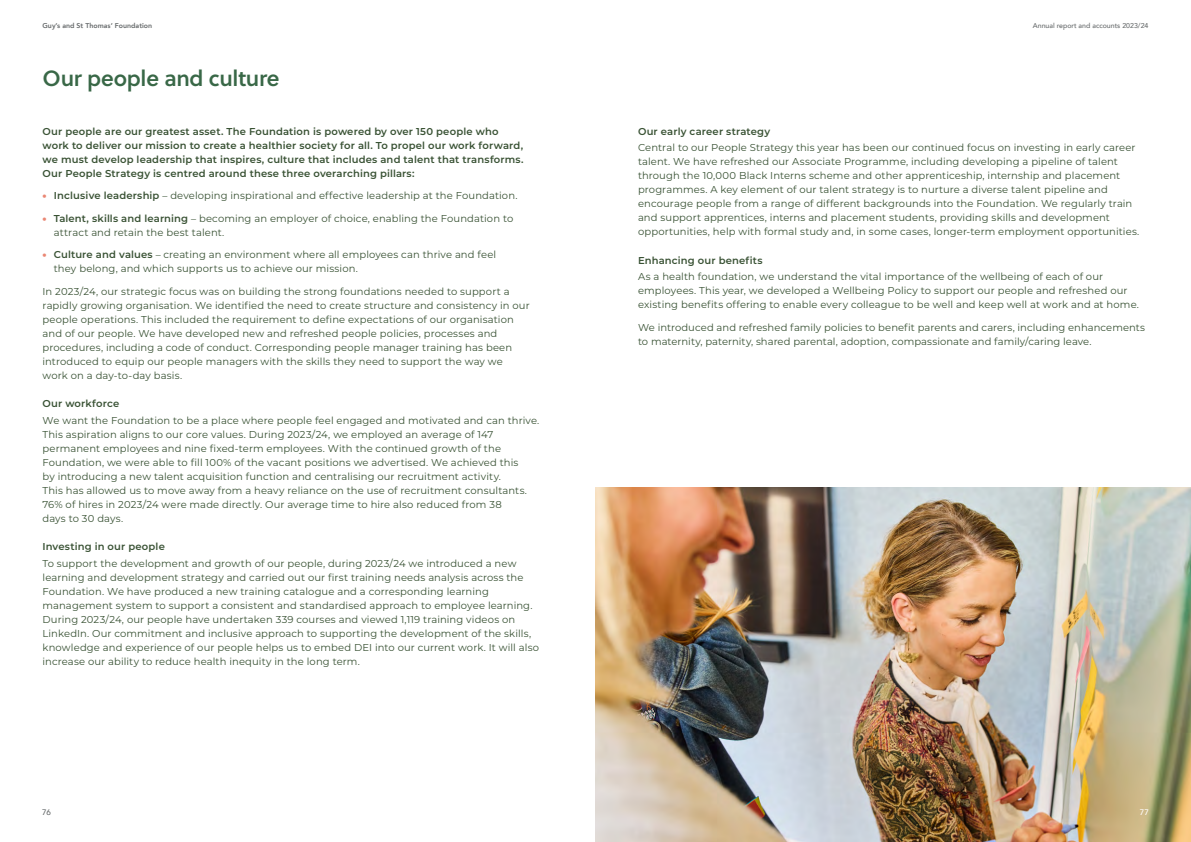
<style>
.page{position:relative;width:1191px;height:842px;background:#fff}
.page>*{position:absolute;margin:0;border:0;box-sizing:border-box;transform-origin:0 0}
.t1{font:22px "Soleil Sb";letter-spacing:-.01em;color:#396847}
.t2{font:10px/14px "Montserrat";letter-spacing:.01em;color:#395234}
.t3{font:600 10px/14px "Montserrat";letter-spacing:.015em;color:#395234}
.t4{font:500 8px "Avenir";color:#666a6b}
.t5{font:500 8px "Avenir";color:#fff}
.t6{font:500 7px "Avenir";color:#666a6b}
.t7{font:800 7px "Avenir";color:#666a6b}
.s1{font-weight:900;color:#ea8774}
.s2{font-weight:600}
</style>
<div class="page">
<img style="left:595px;top:488px;width:596px;height:354px">
<p class="t7" style="left:43px;top:20px;width:111px">Guy’s and St Thomas’ Foundation</p>
<p class="t6" style="left:1032px;top:20px;width:117px">Annual report and accounts 2023/24</p>
<p class="t1" style="left:43px;top:62px;width:238px">Our people and culture</p>
<p class="t3" style="left:43px;top:124px;width:482px">Our people are our greatest asset. The Foundation is powered by over 150 people who work to deliver our mission to create a healthier society for all. To propel our work forward, we must develop leadership that inspires, culture that includes and talent that transforms.<br>Our People Strategy is centred around these three overarching pillars:</p>
<p class="t2" style="left:43px;top:188px;width:476px"><span class="s1">•</span> <span class="s2">Inclusive leadership</span> – developing inspirational and effective leadership at the Foundation.</p>
<p class="t2" style="left:54px;top:211px;width:461px;text-indent:-11px"><span class="s1">•</span> <span class="s2">Talent, skills and learning</span> – becoming an employer of choice, enabling the Foundation to attract and retain the best talent.</p>
<p class="t2" style="left:54px;top:247px;width:444px;text-indent:-11px"><span class="s1">•</span> <span class="s2">Culture and values</span> – creating an environment where all employees can thrive and feel they belong, and which supports us to achieve our mission.</p>
<p class="t2" style="left:43px;top:284px;width:489px">In 2023/24, our strategic focus was on building the strong foundations needed to support a rapidly growing organisation. We identified the need to create structure and consistency in our people operations. This included the requirement to define expectations of our organisation and of our people. We have developed new and refreshed people policies, processes and procedures, including a code of conduct. Corresponding people manager training has been introduced to equip our people managers with the skills they need to support the way we work on a day-to-day basis.</p>
<p class="t3" style="left:43px;top:396px;width:78px">Our workforce</p>
<p class="t2" style="left:43px;top:413px;width:498px">We want the Foundation to be a place where people feel engaged and motivated and can thrive.<br>This aspiration aligns to our core values. During 2023/24, we employed an average of 147 permanent employees and nine fixed-term employees. With the continued growth of the Foundation, we were able to fill 100% of the vacant positions we advertised. We achieved this<br>by introducing a new talent acquisition function and centralising our recruitment activity.<br>This has allowed us to move away from a heavy reliance on the use of recruitment consultants.<br>76% of hires in 2023/24 were made directly. Our average time to hire also reduced from 38<br>days to 30 days.</p>
<p class="t3" style="left:43px;top:539px;width:124px">Investing in our people</p>
<p class="t2" style="left:43px;top:556px;width:498px">To support the development and growth of our people, during 2023/24 we introduced a new learning and development strategy and carried out our first training needs analysis across the Foundation. We have produced a new training catalogue and a corresponding learning management system to support a consistent and standardised approach to employee learning.<br>During 2023/24, our people have undertaken 339 courses and viewed 1,119 training videos on LinkedIn. Our commitment and inclusive approach to supporting the development of the skills, knowledge and experience of our people helps us to embed DEI into our current work. It will also increase our ability to reduce health inequity in the long term.</p>
<p class="t3" style="left:638px;top:124px;width:134px">Our early career strategy</p>
<p class="t2" style="left:638px;top:140px;width:503px">Central to our People Strategy this year has been our continued focus on investing in early career talent. We have refreshed our Associate Programme, including developing a pipeline of talent through the 10,000 Black Interns scheme and other apprenticeship, internship and placement programmes. A key element of our talent strategy is to nurture a diverse talent pipeline and encourage people from a range of different backgrounds into the Foundation. We regularly train and support apprentices, interns and placement students, providing skills and development opportunities, help with formal study and, in some cases, longer-term employment opportunities.</p>
<p class="t3" style="left:638px;top:253px;width:126px">Enhancing our benefits</p>
<p class="t2" style="left:638px;top:269px;width:502px">As a health foundation, we understand the vital importance of the wellbeing of each of our employees. This year, we developed a Wellbeing Policy to support our people and refreshed our existing benefits offering to enable every colleague to be well and keep well at work and at home.</p>
<p class="t2" style="left:638px;top:320px;width:508px">We introduced and refreshed family policies to benefit parents and carers, including enhancements to maternity, paternity, shared parental, adoption, compassionate and family/caring leave.</p>
<p class="t4" style="left:42px;top:805px;width:10px">76</p>
<p class="t5" style="left:1139px;top:805px;width:10px">77</p>
</div>
